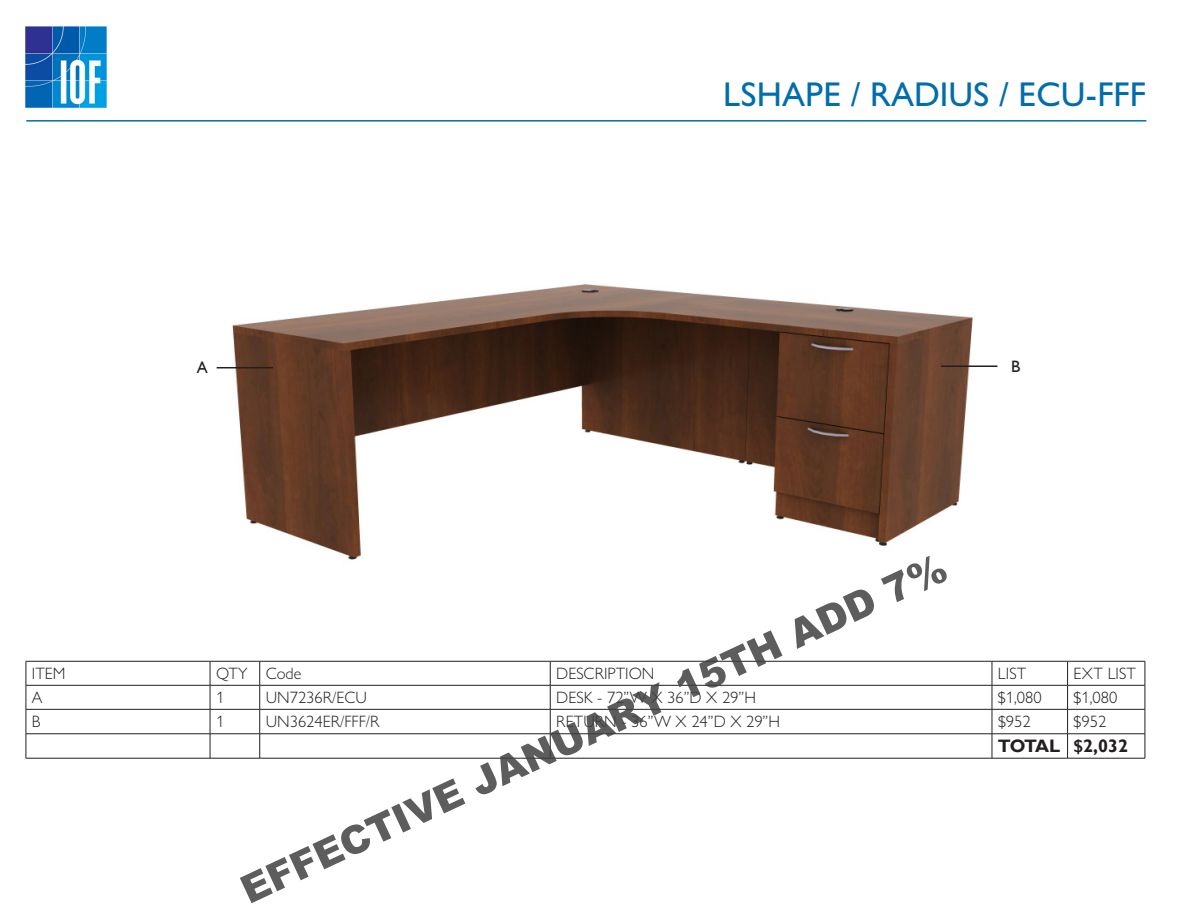
<style>
.page{position:relative;width:1188px;height:918px;background:#fff}
.page>*{position:absolute;margin:0;border:0;box-sizing:border-box;transform-origin:0 0}
.t1{font:900 39px "Arial";color:rgb(64 64 64/.85)}
.t2{font:500 34.5px "Gill Sans Nova";color:#006eab}
.t3{font:700 18px "Gill Sans";letter-spacing:-.035em;color:#231f20}
.t4{font:300 16.5px "Gill Sans Nova";color:#231f20}
.t5{font:16.5px "Gill Sans";color:#231f20}
</style>
<div class="page">
<img style="left:25px;top:27px;width:81px;height:81px">
<hr style="left:26px;top:120px;width:1120px;height:2px;background:#006eab">
<img style="left:216px;top:284px;width:782px;height:276px">
<hr style="left:26px;top:661px;width:184px;height:1px;background:#231f20">
<hr style="left:210px;top:661px;width:50px;height:1px;background:#231f20">
<hr style="left:260px;top:661px;width:290px;height:1px;background:#231f20">
<hr style="left:550px;top:661px;width:442px;height:1px;background:#231f20">
<hr style="left:992px;top:661px;width:76px;height:1px;background:#231f20">
<hr style="left:1068px;top:661px;width:77px;height:1px;background:#231f20">
<hr style="left:26px;top:685px;width:184px;height:1px;background:#231f20">
<hr style="left:210px;top:685px;width:50px;height:1px;background:#231f20">
<hr style="left:260px;top:685px;width:290px;height:1px;background:#231f20">
<hr style="left:550px;top:685px;width:442px;height:1px;background:#231f20">
<hr style="left:992px;top:685px;width:76px;height:1px;background:#231f20">
<hr style="left:1068px;top:685px;width:77px;height:1px;background:#231f20">
<hr style="left:26px;top:709px;width:184px;height:1px;background:#231f20">
<hr style="left:210px;top:709px;width:50px;height:1px;background:#231f20">
<hr style="left:260px;top:709px;width:290px;height:1px;background:#231f20">
<hr style="left:550px;top:709px;width:442px;height:1px;background:#231f20">
<hr style="left:992px;top:709px;width:76px;height:1px;background:#231f20">
<hr style="left:1068px;top:709px;width:77px;height:1px;background:#231f20">
<svg style="left:210px;top:661px;width:1px;height:97px"></svg>
<svg style="left:259px;top:661px;width:1px;height:97px"></svg>
<svg style="left:550px;top:661px;width:1px;height:97px"></svg>
<svg style="left:992px;top:661px;width:1px;height:97px"></svg>
<svg style="left:1067px;top:661px;width:1px;height:97px"></svg>
<hr style="left:26px;top:734px;width:184px;height:1px;background:#231f20">
<svg style="left:26px;top:661px;width:1px;height:97px"></svg>
<hr style="left:210px;top:734px;width:50px;height:1px;background:#231f20">
<hr style="left:260px;top:734px;width:290px;height:1px;background:#231f20">
<hr style="left:550px;top:734px;width:442px;height:1px;background:#231f20">
<hr style="left:992px;top:734px;width:76px;height:1px;background:#231f20">
<hr style="left:1068px;top:734px;width:77px;height:1px;background:#231f20">
<svg style="left:1145px;top:661px;width:1px;height:97px"></svg>
<hr style="left:26px;top:758px;width:184px;height:1px;background:#231f20">
<hr style="left:210px;top:758px;width:50px;height:1px;background:#231f20">
<hr style="left:260px;top:758px;width:290px;height:1px;background:#231f20">
<hr style="left:550px;top:758px;width:442px;height:1px;background:#231f20">
<hr style="left:992px;top:758px;width:76px;height:1px;background:#231f20">
<hr style="left:1068px;top:758px;width:77px;height:1px;background:#231f20">
<hr style="left:217px;top:367px;width:56px;height:1px;background:#231f20">
<hr style="left:941px;top:365px;width:56px;height:2px;background:#231f20">
<p class="t2" style="left:723px;top:74px;width:424px">LSHAPE / RADIUS / ECU-FFF</p>
<p class="t5" style="left:197px;top:358px;width:13px">A</p>
<p class="t5" style="left:1011px;top:357px;width:11px">B</p>
<h1 class="t1" style="left:231px;top:866px;width:775px;rotate:-25deg">EFFECTIVE JANUARY 15TH ADD 7%</h1>
<p class="t4" style="left:32px;top:664px;width:35px">ITEM</p>
<p class="t4" style="left:216px;top:664px;width:33px">QTY</p>
<p class="t4" style="left:266px;top:664px;width:37px">Code</p>
<p class="t4" style="left:556px;top:664px;width:100px">DESCRIPTION</p>
<p class="t4" style="left:998px;top:664px;width:30px">LIST</p>
<p class="t4" style="left:1074px;top:664px;width:64px">EXT LIST</p>
<p class="t4" style="left:32px;top:688px;width:12px">A</p>
<p class="t4" style="left:216px;top:688px;width:10px">1</p>
<p class="t4" style="left:266px;top:688px;width:103px">UN7236R/ECU</p>
<p class="t4" style="left:556px;top:688px;width:201px">DESK - 72”W X 36”D X 29”H</p>
<p class="t4" style="left:998px;top:688px;width:45px">$1,080</p>
<p class="t4" style="left:1074px;top:688px;width:45px">$1,080</p>
<p class="t4" style="left:32px;top:712px;width:10px">B</p>
<p class="t4" style="left:216px;top:712px;width:10px">1</p>
<p class="t4" style="left:266px;top:712px;width:115px">UN3624ER/FFF/R</p>
<p class="t4" style="left:556px;top:712px;width:225px">RETURN - 36”W X 24”D X 29”H</p>
<p class="t4" style="left:998px;top:712px;width:34px">$952</p>
<p class="t4" style="left:1074px;top:712px;width:34px">$952</p>
<p class="t3" style="left:998px;top:735px;width:64px">TOTAL</p>
<p class="t3" style="left:1074px;top:735px;width:56px">$2,032</p>
</div>
